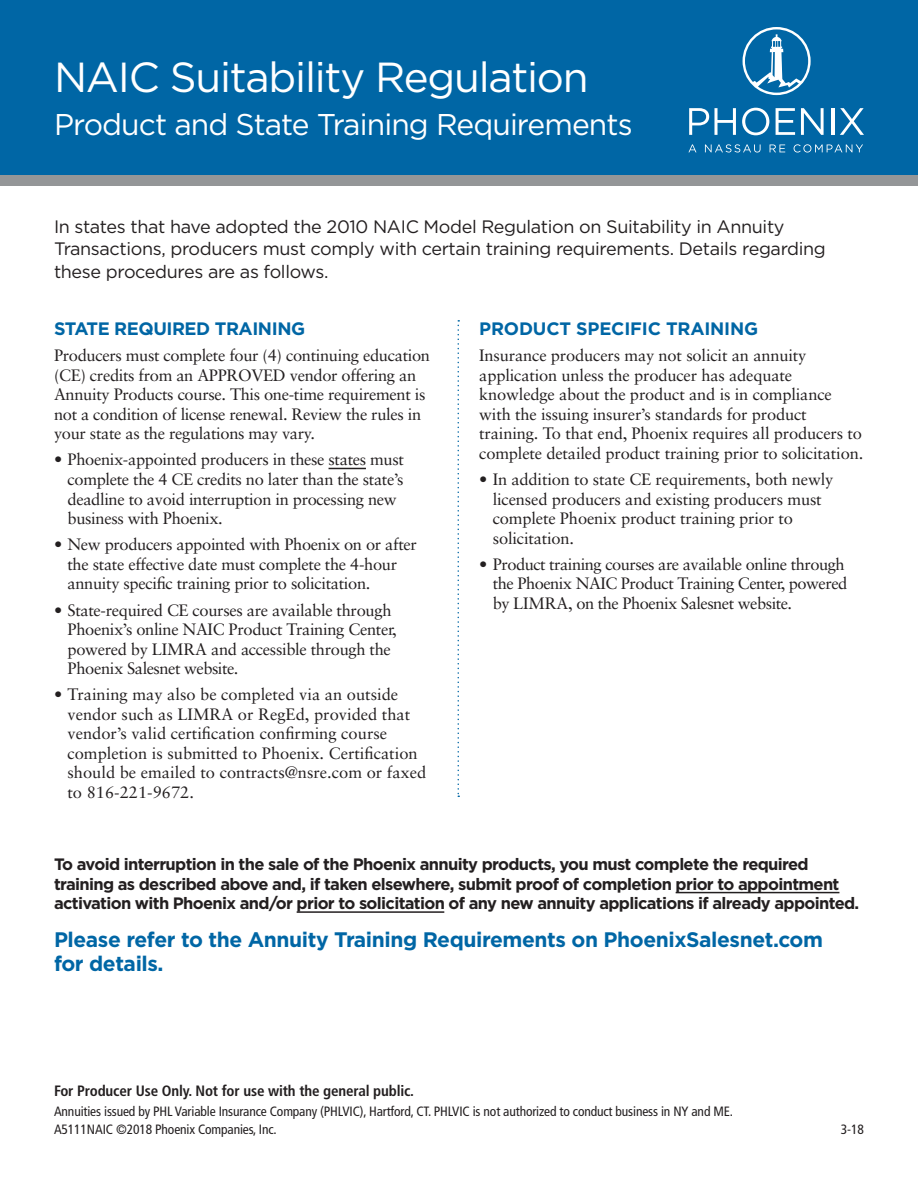
<style>
.page{position:relative;width:918px;height:1188px;background:#fff}
.page>*{position:absolute;margin:0;border:0;box-sizing:border-box;transform-origin:0 0}
.t1{font:42px "Gotham";letter-spacing:-.03em;color:#fff}
.t2{font:30px "Gotham";letter-spacing:-.03em;color:#fff}
.t3{font:700 21px/24px "Gotham";letter-spacing:-.02em;color:#0066a5}
.t4{font:18px/22.5px "Gotham";letter-spacing:-.02em;color:#231f20}
.t5{font:700 18px "Gotham";letter-spacing:-.01em;color:#0066a5}
.t6{font:16.5px/19.5px "Sabon";letter-spacing:-.02em;color:#231f20}
.t7{font:700 16.5px/19.5px "Gotham";letter-spacing:-.04em;color:#231f20}
.t8{font:16.5px/19.5px "Sabon";color:#231f20}
.t9{font:700 condensed 15px "Frutiger";letter-spacing:-.01em;color:#231f20}
.t10{font:condensed 13.5px/17.9px "Frutiger";letter-spacing:-.01em;color:#231f20}
</style>
<div class="page">
<div style="left:0;top:0;width:918px;height:181px;background:#0066a5"></div>
<div style="left:0;top:176px;width:918px;height:10px;background:#949698"></div>
<svg style="left:458px;top:320px;width:1px;height:477px"></svg>
<svg style="left:688px;top:144px;width:8px;height:8px"></svg>
<svg style="left:705px;top:144px;width:56px;height:9px"></svg>
<svg style="left:770px;top:144px;width:15px;height:8px"></svg>
<svg style="left:794px;top:144px;width:69px;height:9px"></svg>
<svg style="left:689px;top:108px;width:47px;height:27px"></svg>
<svg style="left:742px;top:108px;width:27px;height:27px"></svg>
<svg style="left:776px;top:108px;width:19px;height:27px"></svg>
<svg style="left:801px;top:108px;width:23px;height:27px"></svg>
<hr style="left:831px;top:108px;width:3px;height:27px;background:#fff">
<svg style="left:840px;top:108px;width:24px;height:27px"></svg>
<svg style="left:743px;top:27px;width:68px;height:68px"></svg>
<hr style="left:329px;top:468px;width:37px;height:1px;background:#231f20">
<hr style="left:676px;top:892px;width:163px;height:1px;background:#231f20">
<hr style="left:297px;top:911px;width:147px;height:2px;background:#231f20">
<h1 class="t1" style="left:54px;top:54px;width:536px">NAIC Suitability Regulation</h1>
<h2 class="t2" style="left:54px;top:108px;width:580px">Product and State Training Requirements</h2>
<p class="t4" style="left:54px;top:215px;width:773px">In states that have adopted the 2010 NAIC Model Regulation on Suitability in Annuity<br>Transactions, producers must comply with certain training requirements. Details regarding these procedures are as follows.</p>
<p class="t5" style="left:54px;top:318px;width:253px">STATE REQUIRED TRAINING</p>
<p class="t6" style="left:54px;top:346px;width:378px">Producers must complete four (4) continuing education (CE) credits from an APPROVED vendor offering an Annuity Products course. This one-time requirement is not a condition of license renewal. Review the rules in your state as the regulations may vary.</p>
<p class="t6" style="left:67px;top:450px;width:338px;text-indent:-13px">• Phoenix-appointed producers in these states must complete the 4 CE credits no later than the state’s deadline to avoid interruption in processing new business with Phoenix.</p>
<p class="t6" style="left:67px;top:535px;width:351px;text-indent:-13px">• New producers appointed with Phoenix on or after the state effective date must complete the 4-hour annuity specific training prior to solicitation.</p>
<p class="t6" style="left:67px;top:600px;width:331px;text-indent:-13px">• State-required CE courses are available through Phoenix’s online NAIC Product Training Center, powered by LIMRA and accessible through the Phoenix Salesnet website.</p>
<p class="t8" style="left:67px;top:685px;width:360px;text-indent:-13px">• Training may also be completed via an outside vendor such as LIMRA or RegEd, provided that vendor’s valid certification confirming course completion is submitted to Phoenix. Certification should be emailed to contracts@nsre.com or faxed to 816-221-9672.</p>
<p class="t5" style="left:479px;top:318px;width:281px">PRODUCT SPECIFIC TRAINING</p>
<p class="t6" style="left:479px;top:346px;width:386px">Insurance producers may not solicit an annuity application unless the producer has adequate knowledge about the product and is in compliance with the issuing insurer’s standards for product training. To that end, Phoenix requires all producers to complete detailed product training prior to solicitation.</p>
<p class="t6" style="left:493px;top:469px;width:342px;text-indent:-13px">• In addition to state CE requirements, both newly licensed producers and existing producers must complete Phoenix product training prior to solicitation.</p>
<p class="t6" style="left:493px;top:554px;width:356px;text-indent:-13px">• Product training courses are available online through the Phoenix NAIC Product Training Center, powered by LIMRA, on the Phoenix Salesnet website.</p>
<p class="t7" style="left:54px;top:854px;width:807px">To avoid interruption in the sale of the Phoenix annuity products, you must complete the required training as described above and, if taken elsewhere, submit proof of completion prior to appointment activation with Phoenix and/or prior to solicitation of any new annuity applications if already appointed.</p>
<p class="t3" style="left:54px;top:927px;width:771px">Please refer to the Annuity Training Requirements on PhoenixSalesnet.com for details.</p>
<p class="t9" style="left:54px;top:1082px;width:362px">For Producer Use Only. Not for use with the general public.</p>
<p class="t10" style="left:54px;top:1103px;width:681px">Annuities issued by PHL Variable Insurance Company (PHLVIC), Hartford, CT. PHLVIC is not authorized to conduct business in NY and ME.<br>A5111NAIC ©2018 Phoenix Companies, Inc.</p>
<p class="t10" style="left:841px;top:1120px;width:25px">3-18</p>
</div>
